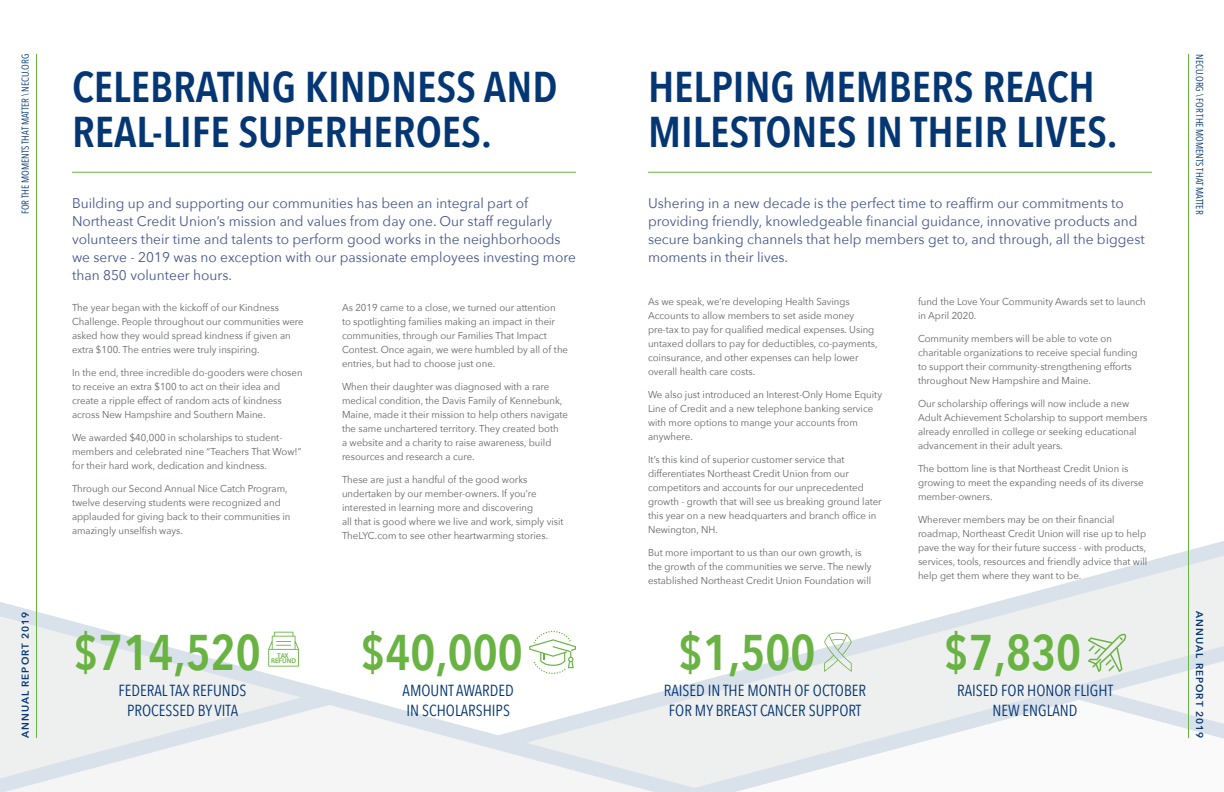
<style>
.page{position:relative;width:1224px;height:792px;background:#fff}
.page>*{position:absolute;margin:0;border:0;box-sizing:border-box;transform-origin:0 0}
.t1{font:600 50px "Avenir Next Condensed";color:#69b342}
.t2{font:600 43px/45px "Avenir Next Condensed";color:#043673}
.t3{font:16px/19.2px "Avenir Next Condensed";color:#043673;text-align:center}
.t4{font:14px/18px "Avenir Next";color:#43568b}
.t5{font:10px/14px "Avenir Next";color:#636466;scale:.96 1}
.t6{font:10px "Avenir Next Condensed";color:#043673}
.t7{font:600 10px "Avenir Next";letter-spacing:.1em;color:#043673}
.t8{font:600 6.9px/5.8px "Myriad Pro";color:#69b342;text-align:center}
</style>
<div class="page">
<svg style="left:834px;top:541px;width:390px;height:100px"></svg>
<svg style="left:766px;top:641px;width:314px;height:143px;fill:#eeefef"></svg>
<svg style="left:0;top:602px;width:766px;height:190px;fill:#f5f5f5"></svg>
<hr style="left:36px;top:54px;width:1px;height:684px;background:#69b342">
<hr style="left:1188px;top:54px;width:1px;height:684px;background:#69b342">
<hr style="left:72px;top:172px;width:504px;height:1px;background:#69b342">
<hr style="left:648px;top:172px;width:504px;height:1px;background:#69b342">
<svg style="left:268px;top:632px;width:31px;height:35px"></svg>
<svg style="left:529px;top:631px;width:47px;height:43px"></svg>
<svg style="left:824px;top:633px;width:28px;height:39px"></svg>
<svg style="left:1080px;top:621px;width:144px;height:118px"></svg>
<p class="t6" style="left:17px;top:214px;width:162px;rotate:-90deg">FOR THE MOMENTS THAT MATTER \ NECU.ORG</p>
<p class="t6" style="left:1208px;top:54px;width:162px;rotate:90deg">NECU.ORG \ FOR THE MOMENTS THAT MATTER</p>
<h2 class="t2" style="left:72px;top:63px;width:487px">CELEBRATING KINDNESS AND<br>REAL-LIFE SUPERHEROES.</h2>
<h2 class="t2" style="left:648px;top:63px;width:471px">HELPING MEMBERS REACH<br>MILESTONES IN THEIR LIVES.</h2>
<p class="t4" style="left:72px;top:193px;width:505px">Building up and supporting our communities has been an integral part of Northeast Credit Union’s mission and values from day one. Our staff regularly volunteers their time and talents to perform good works in the neighborhoods we serve - 2019 was no exception with our passionate employees investing more than 850 volunteer hours.</p>
<p class="t4" style="left:648px;top:193px;width:498px">Ushering in a new decade is the perfect time to reaffirm our commitments to providing friendly, knowledgeable financial guidance, innovative products and secure banking channels that help members get to, and through, all the biggest moments in their lives.</p>
<p class="t7" style="left:17px;top:738px;width:128px;rotate:-90deg">ANNUAL REPORT 2019</p>
<p class="t5" style="left:72px;top:301px;width:243px">The year began with the kickoff of our Kindness Challenge. People throughout our communities were asked how they would spread kindness if given an extra $100. The entries were truly inspiring.</p>
<p class="t5" style="left:72px;top:366px;width:242px">In the end, three incredible do-gooders were chosen to receive an extra $100 to act on their idea and create a ripple effect of random acts of kindness across New Hampshire and Southern Maine.</p>
<p class="t5" style="left:72px;top:431px;width:241px">We awarded $40,000 in scholarships to student&shy;members and celebrated nine “Teachers That Wow!” for their hard work, dedication and kindness.</p>
<p class="t5" style="left:72px;top:482px;width:229px">Through our Second Annual Nice Catch Program, twelve deserving students were recognized and applauded for giving back to their communities in amazingly unselfish ways.</p>
<h1 class="t1" style="left:74px;top:609px;width:189px">$714,520</h1>
<h3 class="t3" style="left:119px;top:680px;width:129px">FEDERAL TAX REFUNDS<br>PROCESSED BY VITA</h3>
<p class="t8" style="left:271px;top:652px;width:27px">TAX<br>REFUND</p>
<p class="t5" style="left:342px;top:301px;width:237px">As 2019 came to a close, we turned our attention<br>to spotlighting families making an impact in their communities, through our Families That Impact Contest. Once again, we were humbled by all of the entries, but had to choose just one.</p>
<p class="t5" style="left:342px;top:380px;width:237px">When their daughter was diagnosed with a rare medical condition, the Davis Family of Kennebunk, Maine, made it their mission to help others navigate the same unchartered territory. They created both<br>a website and a charity to raise awareness, build resources and research a cure.</p>
<p class="t5" style="left:342px;top:473px;width:232px">These are just a handful of the good works undertaken by our member-owners. If you’re interested in learning more and discovering<br>all that is good where we live and work, simply visit TheLYC.com to see other heartwarming stories.</p>
<h1 class="t1" style="left:360px;top:609px;width:164px">$40,000</h1>
<h3 class="t3" style="left:403px;top:680px;width:113px;text-align:left">AMOUNT AWARDED<br>IN SCHOLARSHIPS</h3>
<p class="t5" style="left:648px;top:294px;width:241px">As we speak, we’re developing Health Savings Accounts to allow members to set aside money pre-tax to pay for qualified medical expenses. Using untaxed dollars to pay for deductibles, co-payments, coinsurance, and other expenses can help lower overall health care costs.</p>
<p class="t5" style="left:648px;top:387px;width:245px">We also just introduced an Interest-Only Home Equity Line of Credit and a new telephone banking service with more options to mange your accounts from anywhere.</p>
<p class="t5" style="left:648px;top:452px;width:245px">It’s this kind of superior customer service that differentiates Northeast Credit Union from our competitors and accounts for our unprecedented growth - growth that will see us breaking ground later this year on a new headquarters and branch office in Newington, NH.</p>
<p class="t5" style="left:648px;top:545px;width:234px">But more important to us than our own growth, is the growth of the communities we serve. The newly established Northeast Credit Union Foundation will</p>
<p class="t5" style="left:918px;top:294px;width:239px">fund the Love Your Community Awards set to launch in April 2020.</p>
<p class="t5" style="left:918px;top:331px;width:230px">Community members will be able to vote on charitable organizations to receive special funding to support their community-strengthening efforts throughout New Hampshire and Maine.</p>
<p class="t5" style="left:918px;top:396px;width:241px">Our scholarship offerings will now include a new Adult Achievement Scholarship to support members already enrolled in college or seeking educational advancement in their adult years.</p>
<p class="t5" style="left:918px;top:461px;width:237px">The bottom line is that Northeast Credit Union is growing to meet the expanding needs of its diverse member-owners.</p>
<p class="t5" style="left:918px;top:512px;width:240px">Wherever members may be on their financial roadmap, Northeast Credit Union will rise up to help pave the way for their future success - with products, services, tools, resources and friendly advice that will help get them where they want to be.</p>
<h1 class="t1" style="left:678px;top:609px;width:139px">$1,500</h1>
<h3 class="t3" style="left:664px;top:680px;width:204px">RAISED IN THE MONTH OF OCTOBER<br>FOR MY BREAST CANCER SUPPORT</h3>
<h1 class="t1" style="left:944px;top:609px;width:139px">$7,830</h1>
<h3 class="t3" style="left:957px;top:680px;width:157px">RAISED FOR HONOR FLIGHT<br>NEW ENGLAND</h3>
<p class="t7" style="left:1208px;top:611px;width:128px;rotate:90deg">ANNUAL REPORT 2019</p>
</div>
